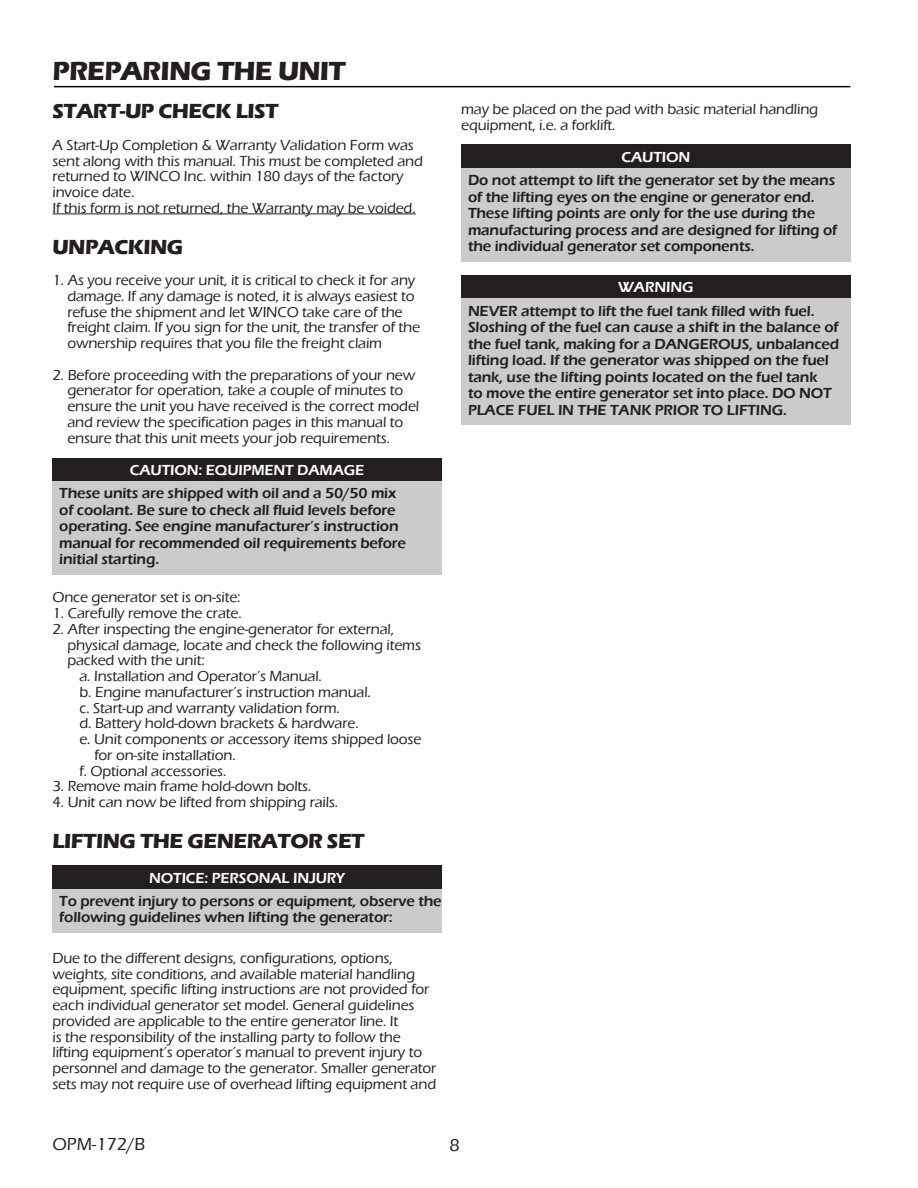
<style>
.page{position:relative;width:918px;height:1188px;background:#fff}
.page>*{position:absolute;margin:0;border:0;box-sizing:border-box;transform-origin:0 0}
.HEADING{font:700 27px "Eras ITC";letter-spacing:-.025em;color:#231f20}
.SUB_HEADING{font:700 21px "Eras ITC";letter-spacing:-.025em;color:#231f20}
.t1{font:500 18px "Eras ITC";color:#231f20}
.Body_text{font:500 15px/15.8px "Eras ITC";letter-spacing:-.01em;color:#231f20}
.CAUTION_ITALIC{font:600 15px/16.5px "Eras ITC";letter-spacing:-.01em;color:#231f20}
.CAUTION{font:600 15px "Eras ITC";letter-spacing:-.01em;color:#fff}
</style>
<div class="page">
<hr style="left:54px;top:86px;width:796px;height:1px;background:#090b09">
<hr style="left:52px;top:213px;width:364px;height:1px;background:#231f20">
<div style="left:52px;top:458px;width:390px;height:27px;background:#231f20"></div>
<div style="left:52px;top:481px;width:390px;height:94px;background:#cacbca"></div>
<div style="left:52px;top:866px;width:390px;height:27px;background:#231f20"></div>
<div style="left:52px;top:889px;width:390px;height:44px;background:#cacbca"></div>
<div style="left:461px;top:145px;width:389px;height:27px;background:#231f20"></div>
<div style="left:461px;top:168px;width:389px;height:93px;background:#cacbca"></div>
<div style="left:461px;top:275px;width:389px;height:28px;background:#231f20"></div>
<div style="left:461px;top:298px;width:389px;height:127px;background:#cacbca"></div>
<p class="HEADING" style="left:52px;top:55px;width:295px">PREPARING THE UNIT</p>
<p class="SUB_HEADING" style="left:52px;top:99px;width:228px">START-UP CHECK LIST</p>
<p class="Body_text" style="left:52px;top:137px;width:372px">A Start-Up Completion &amp; Warranty Validation Form was sent along with this manual. This must be completed and returned to WINCO Inc. within 180 days of the factory invoice date.</p>
<p class="Body_text" style="left:52px;top:200px;width:365px">If this form is not returned, the Warranty may be voided.</p>
<p class="SUB_HEADING" style="left:52px;top:235px;width:132px">UNPACKING</p>
<p class="Body_text" style="left:52px;top:273px;width:364px">1. As you receive your unit, it is critical to check it for any</p>
<p class="Body_text" style="left:67px;top:288px;width:349px">damage. If any damage is noted, it is always easiest to</p>
<p class="Body_text" style="left:67px;top:304px;width:337px">refuse the shipment and let WINCO take care of the</p>
<p class="Body_text" style="left:67px;top:320px;width:354px">freight claim. If you sign for the unit, the transfer of the</p>
<p class="Body_text" style="left:67px;top:336px;width:316px">ownership requires that you file the freight claim</p>
<p class="Body_text" style="left:52px;top:367px;width:364px">2. Before proceeding with the preparations of your new</p>
<p class="Body_text" style="left:67px;top:383px;width:338px">generator for operation, take a couple of minutes to</p>
<p class="Body_text" style="left:67px;top:399px;width:353px">ensure the unit you have received is the correct model</p>
<p class="Body_text" style="left:67px;top:414px;width:337px">and review the specification pages in this manual to</p>
<p class="Body_text" style="left:67px;top:430px;width:324px">ensure that this unit meets your job requirements.</p>
<p class="CAUTION" style="left:130px;top:461px;width:236px">CAUTION: EQUIPMENT DAMAGE</p>
<p class="CAUTION_ITALIC" style="left:59px;top:485px;width:348px">These units are shipped with oil and a 50/50 mix of coolant. Be sure to check all fluid levels before operating. See engine manufacturer’s instruction manual for recommended oil requirements before initial starting.</p>
<p class="Body_text" style="left:52px;top:590px;width:190px">Once generator set is on-site:</p>
<p class="Body_text" style="left:52px;top:606px;width:191px">1. Carefully remove the crate.</p>
<p class="Body_text" style="left:52px;top:621px;width:343px">2. After inspecting the engine-generator for external,</p>
<p class="Body_text" style="left:67px;top:637px;width:355px">physical damage, locate and check the following items</p>
<p class="Body_text" style="left:67px;top:653px;width:139px">packed with the unit:</p>
<p class="Body_text" style="left:80px;top:669px;width:244px">a. Installation and Operator’s Manual.</p>
<p class="Body_text" style="left:80px;top:684px;width:293px">b. Engine manufacturer’s instruction manual.</p>
<p class="Body_text" style="left:80px;top:700px;width:262px">c. Start-up and warranty validation form.</p>
<p class="Body_text" style="left:80px;top:716px;width:281px">d. Battery hold-down brackets &amp; hardware.</p>
<p class="Body_text" style="left:80px;top:732px;width:343px">e. Unit components or accessory items shipped loose</p>
<p class="Body_text" style="left:94px;top:747px;width:143px">for on-site installation.</p>
<p class="Body_text" style="left:80px;top:763px;width:148px">f. Optional accessories.</p>
<p class="Body_text" style="left:52px;top:779px;width:261px">3. Remove main frame hold-down bolts.</p>
<p class="Body_text" style="left:52px;top:795px;width:287px">4. Unit can now be lifted from shipping rails.</p>
<p class="SUB_HEADING" style="left:52px;top:829px;width:314px">LIFTING THE GENERATOR SET</p>
<p class="CAUTION" style="left:149px;top:869px;width:197px">NOTICE: PERSONAL INJURY</p>
<p class="CAUTION_ITALIC" style="left:59px;top:893px;width:384px">To prevent injury to persons or equipment, observe the following guidelines when lifting the generator:</p>
<p class="Body_text" style="left:52px;top:950px;width:385px">Due to the different designs, configurations, options, weights, site conditions, and available material handling equipment, specific lifting instructions are not provided for each individual generator set model. General guidelines provided are applicable to the entire generator line. It<br>is the responsibility of the installing party to follow the lifting equipment’s operator’s manual to prevent injury to personnel and damage to the generator. Smaller generator sets may not require use of overhead lifting equipment and</p>
<p class="Body_text" style="left:461px;top:101px;width:359px">may be placed on the pad with basic material handling equipment, i.e. a forklift.</p>
<p class="CAUTION" style="left:621px;top:148px;width:70px">CAUTION</p>
<p class="CAUTION_ITALIC" style="left:468px;top:172px;width:371px">Do not attempt to lift the generator set by the means of the lifting eyes on the engine or generator end.<br>These lifting points are only for the use during the manufacturing process and are designed for lifting of the individual generator set components.</p>
<p class="CAUTION" style="left:618px;top:279px;width:77px">WARNING</p>
<p class="CAUTION_ITALIC" style="left:468px;top:302px;width:373px">NEVER attempt to lift the fuel tank filled with fuel.<br>Sloshing of the fuel can cause a shift in the balance of the fuel tank, making for a DANGEROUS, unbalanced lifting load. If the generator was shipped on the fuel tank, use the lifting points located on the fuel tank<br>to move the entire generator set into place. DO NOT PLACE FUEL IN THE TANK PRIOR TO LIFTING.</p>
<p class="t1" style="left:52px;top:1134px;width:94px">OPM-172/B</p>
<p class="t1" style="left:449px;top:1135px;width:12px">8</p>
</div>
